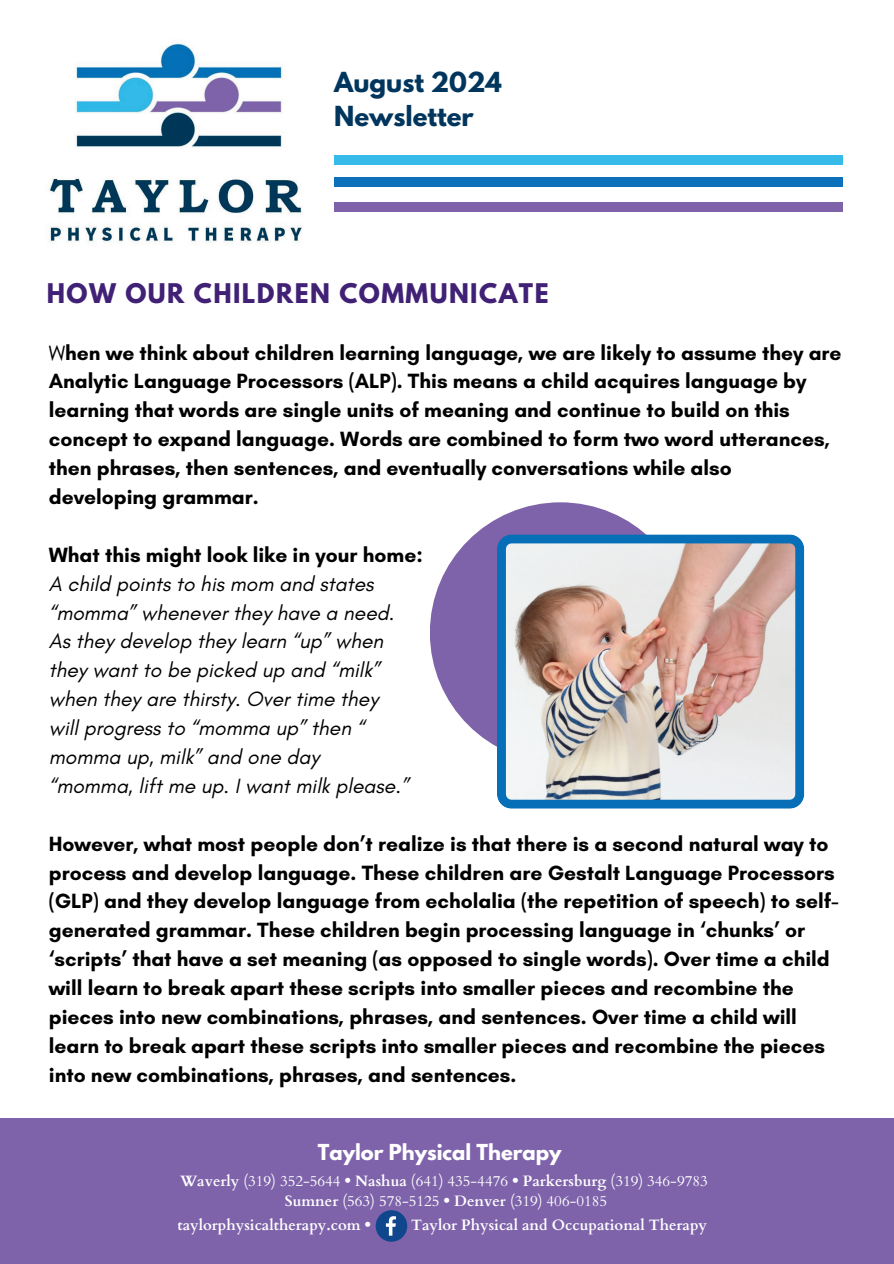
<style>
.page{position:relative;width:894px;height:1264px;background:#fff}
.page>*{position:absolute;margin:0;border:0;box-sizing:border-box;transform-origin:0 0}
.t1{font:700 24.45px/33.8px "League Spartan";color:#00365d}
.t2{font:700 24px "League Spartan";letter-spacing:.06em;color:#412175}
.t3{font:700 21px/29px "Glacial Indifference";color:#000}
.t4{font:italic 21px/29px "Glacial Indifference";color:#000}
.t5{font:700 19.5px "League Spartan";color:#fff}
.t6{font:15px/20.2px "Cardo";color:#fff;text-align:center}
.t7{font:700 15px "Cardo";color:#fff}
.s1{font-weight:400}
.s2{font-weight:700}
</style>
<div class="page">
<div style="left:334px;top:155px;width:509px;height:9px;background:#35baea"></div>
<img style="left:49px;top:43px;width:253px;height:200px">
<div style="left:334px;top:178px;width:509px;height:9px;background:#0c71ba"></div>
<div style="left:334px;top:203px;width:509px;height:9px;background:#7e63aa"></div>
<div style="left:0;top:1118px;width:893px;height:145px;background:#7e63aa"></div>
<svg style="left:375px;top:1210px;width:32px;height:31px"></svg>
<div style="left:430px;top:502px;width:260px;height:261px;background:#7e63aa;border-radius:50%"></div>
<img style="left:497px;top:534px;width:307px;height:274px">
<p class="t1" style="left:334px;top:65px;width:169px">August 2024<br>Newsletter</p>
<p class="t2" style="left:47px;top:274px;width:503px">HOW OUR CHILDREN COMMUNICATE</p>
<p class="t3" style="left:49px;top:338px;width:794px"><span class="s1">W</span>hen we think about children learning language, we are likely to assume they are Analytic Language Processors (ALP). This means a child acquires language by learning that words are single units of meaning and continue to build on this concept to expand language. Words are combined to form two word utterances, then phrases, then sentences, and eventually conversations while also developing grammar.</p>
<p class="t3" style="left:49px;top:540px;width:375px">What this might look like in your home:</p>
<p class="t4" style="left:49px;top:569px;width:361px">A child points to his mom and states “momma” whenever they have a need.<br>As they develop they learn “up” when they want to be picked up and “milk” when they are thirsty. Over time they will progress to “momma up” then “ momma up, milk” and one day “momma, lift me up. I want milk please.”</p>
<p class="t3" style="left:49px;top:829px;width:791px">However, what most people don’t realize is that there is a second natural way to process and develop language. These children are Gestalt Language Processors (GLP) and they develop language from echolalia (the repetition of speech) to self&shy;generated grammar. These children begin processing language in ‘chunks’ or ‘scripts’ that have a set meaning (as opposed to single words). Over time a child will learn to break apart these scripts into smaller pieces and recombine the pieces into new combinations, phrases, and sentences. Over time a child will learn to break apart these scripts into smaller pieces and recombine the pieces into new combinations, phrases, and sentences.</p>
<p class="t5" style="left:318px;top:1136px;width:245px">Taylor Physical Therapy</p>
<p class="t6" style="left:180px;top:1169px;width:529px"><span class="s2">Waverly</span> (319) 352-5644 <span class="s2">• Nashua</span> (641) 435-4476 <span class="s2">• Parkersburg</span> (319) 346-9783<br><span class="s2">Sumner</span> (563) 578-5125 <span class="s2">• Denver</span> (319) 406-0185</p>
<p class="t7" style="left:177px;top:1213px;width:195px">taylorphysicaltherapy.com •</p>
<p class="t7" style="left:411px;top:1213px;width:297px">Taylor Physical and Occupational Therapy</p>
</div>
